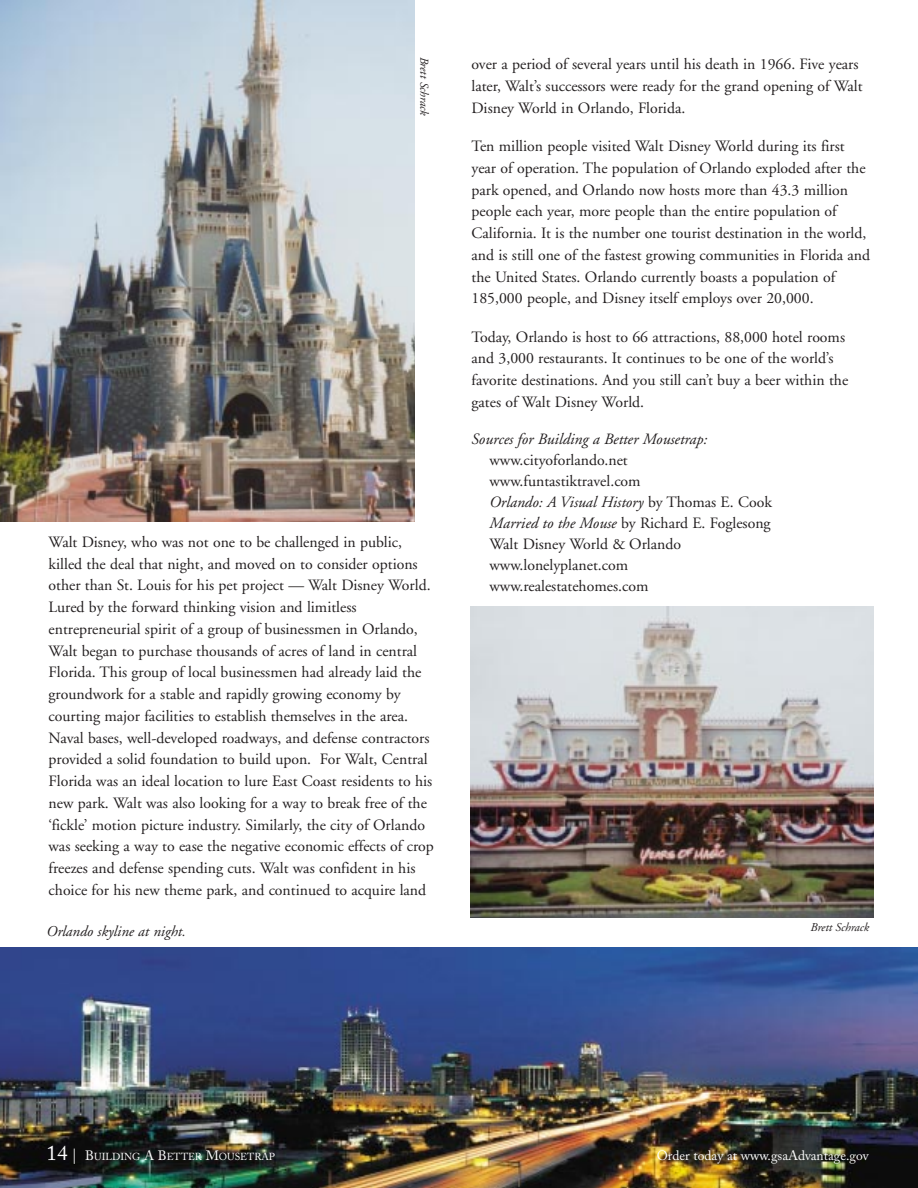
<style>
.page{position:relative;width:918px;height:1188px;background:#fff}
.page>*{position:absolute;margin:0;border:0;box-sizing:border-box;transform-origin:0 0}
.t1{font:15.75px/21.8px "Adobe Garamond";color:#231f20}
.t2{font:italic 15.75px "Adobe Garamond";color:#231f20}
.t3{font:italic 15px "Adobe Garamond";color:#231f20}
.t4{font:13.5px "Adobe Caslon";color:#fff}
.t5{font:italic 12px "Adobe Garamond";color:#231f20}
.t6{font:10.2px "Adobe Caslon";color:#fff}
.s1{font-style:italic}
.s2{font-size:21px}
.s3{font-size:15px}
.s4{font-size:13.5px}
</style>
<div class="page">
<img style="left:0;top:948px;width:918px;height:240px">
<img style="left:0;top:0;width:414px;height:522px">
<img style="left:471px;top:606px;width:403px;height:312px">
<p class="t5" style="left:429px;top:57px;width:60px;rotate:90deg">Brett Schrack</p>
<p class="t1" style="left:49px;top:532px;width:387px">Walt Disney, who was not one to be challenged in public, killed the deal that night, and moved on to consider options other than St. Louis for his pet project — Walt Disney World.<br>Lured by the forward thinking vision and limitless entrepreneurial spirit of a group of businessmen in Orlando, Walt began to purchase thousands of acres of land in central Florida. This group of local businessmen had already laid the groundwork for a stable and rapidly growing economy by courting major facilities to establish themselves in the area.<br>Naval bases, well-developed roadways, and defense contractors provided a solid foundation to build upon. For Walt, Central Florida was an ideal location to lure East Coast residents to his new park. Walt was also looking for a way to break free of the ‘fickle’ motion picture industry. Similarly, the city of Orlando was seeking a way to ease the negative economic effects of crop freezes and defense spending cuts. Walt was confident in his choice for his new theme park, and continued to acquire land</p>
<p class="t3" style="left:46px;top:926px;width:141px">Orlando skyline at night.</p>
<p class="t1" style="left:472px;top:55px;width:393px">over a period of several years until his death in 1966. Five years later, Walt’s successors were ready for the grand opening of Walt<br>Disney World in Orlando, Florida.</p>
<p class="t1" style="left:472px;top:137px;width:400px">Ten million people visited Walt Disney World during its first year of operation. The population of Orlando exploded after the park opened, and Orlando now hosts more than 43.3 million people each year, more people than the entire population of California. It is the number one tourist destination in the world, and is still one of the fastest growing communities in Florida and the United States. Orlando currently boasts a population of 185,000 people, and Disney itself employs over 20,000.</p>
<p class="t1" style="left:472px;top:327px;width:378px">Today, Orlando is host to 66 attractions, 88,000 hotel rooms and 3,000 restaurants. It continues to be one of the world’s favorite destinations. And you still can’t buy a beer within the gates of Walt Disney World.</p>
<p class="t2" style="left:472px;top:433px;width:237px">Sources for Building a Better Mousetrap:</p>
<p class="t1" style="left:490px;top:451px;width:284px;line-height:21px">www.cityoforlando.net www.funtastiktravel.com<br><span class="s1">Orlando: A Visual History</span> by Thomas E. Cook<br><span class="s1">Married to the Mouse</span> by Richard E. Foglesong<br>Walt Disney World &amp; Orlando www.lonelyplanet.com www.realestatehomes.com</p>
<p class="t5" style="left:810px;top:922px;width:60px">Brett Schrack</p>
<p class="t6" style="left:46px;top:1152px;width:230px"><span class="s2">14</span> <span class="s3">|</span> <span class="s4">B</span>UILDING <span class="s4">A B</span>ETTER <span class="s4">M</span>OUSETRAP</p>
<p class="t4" style="left:657px;top:1150px;width:213px">Order today at www.gsaAdvantage.gov</p>
</div>
